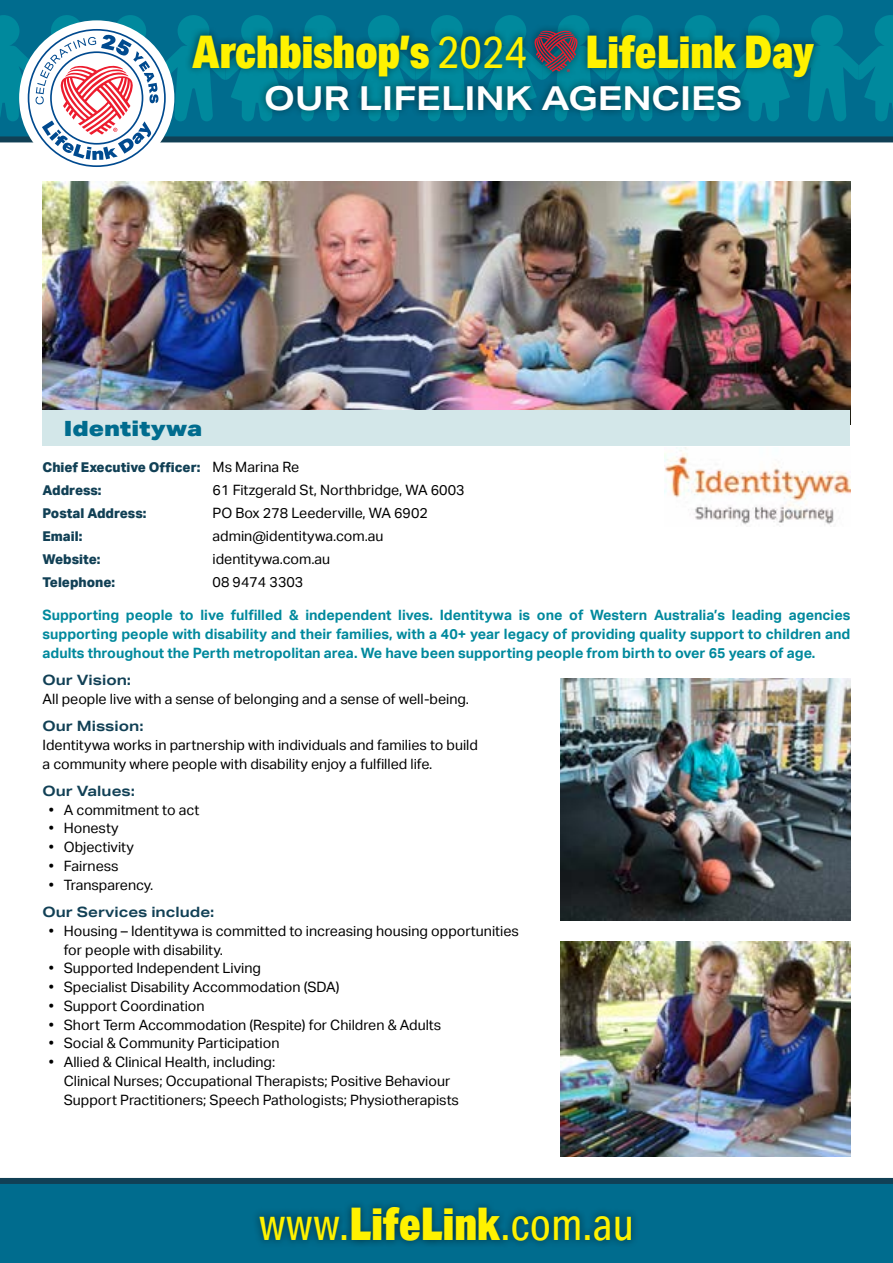
<style>
.page{position:relative;width:893px;height:1263px;background:#fff}
.page>*{position:absolute;margin:0;border:0;box-sizing:border-box;transform-origin:0 0}
.t1{font:900 45px "Aktiv Grotesk Cd";color:#fff200}
.t2{font:45px "Aktiv Grotesk Cd";color:#fff200}
.t3{font:700 33px "Aktiv Grotesk Ex";color:#fff}
.t4{font:900 21px "Aktiv Grotesk Ex";color:#006c8e}
.t5{font:14.25px/18.8px "Aktiv Grotesk";color:#000}
.t6{font:700 14.25px/18.8px "Aktiv Grotesk";color:#00899d;text-align:justify}
.t7{font:700 14.25px "Aktiv Grotesk Ex";color:#114055}
.t8{font:800 13.5px/23px "Aktiv Grotesk";color:#114055}
.s1{font-weight:400}
.s2{font-weight:400;font-size:14.25px;color:#000}
.s3{font-weight:900}
</style>
<div class="page">
<img style="left:43px;top:182px;width:807px;height:228px">
<div style="left:0;top:1178px;width:893px;height:85px;background:#006c8e"></div>
<div style="left:0;top:0;width:893px;height:136px;background:#006c8e"></div>
<div style="left:0;top:1178px;width:893px;height:6px;background:#114055"></div>
<div style="left:252px;top:1200px;width:387px;height:48px;background:#000;opacity:.5"></div>
<svg style="left:0;top:15px;width:893px;height:145px"></svg>
<div style="left:43px;top:410px;width:807px;height:36px;background:#d3e7e9"></div>
<img style="left:664px;top:447px;width:186px;height:78px">
<img style="left:561px;top:678px;width:289px;height:243px">
<img style="left:561px;top:942px;width:289px;height:215px">
<h1 class="t1" style="left:192px;top:23px;width:336px">Archbishop’s <span class="s1">2024</span></h1>
<h1 class="t1" style="left:585px;top:23px;width:231px">LifeLink Day</h1>
<h2 class="t3" style="left:264px;top:78px;width:479px">OUR LIFELINK AGENCIES</h2>
<h3 class="t4" style="left:64px;top:415px;width:140px">Identitywa</h3>
<p class="t8" style="left:43px;top:456px;width:258px">Chief Executive Officer: <span class="s2">Ms Marina Re<br></span>Address:</p>
<p class="t5" style="left:213px;top:480px;width:253px">61 Fitzgerald St, Northbridge, WA 6003</p>
<p class="t8" style="left:43px;top:502px;width:105px">Postal Address:</p>
<p class="t5" style="left:213px;top:503px;width:217px">PO Box 278 Leederville, WA 6902</p>
<p class="t8" style="left:43px;top:525px;width:41px">Email:</p>
<p class="t5" style="left:213px;top:526px;width:172px">admin@identitywa.com.au</p>
<p class="t8" style="left:43px;top:548px;width:60px">Website:</p>
<p class="t5" style="left:213px;top:549px;width:119px">identitywa.com.au</p>
<p class="t8" style="left:43px;top:571px;width:74px">Telephone:</p>
<p class="t5" style="left:213px;top:572px;width:92px">08 9474 3303</p>
<p class="t6" style="left:43px;top:606px;width:809px">Supporting people to live fulfilled &amp; independent lives. Identitywa is one of Western Australia’s leading agencies supporting people with disability and their families, with a 40+ year legacy of providing quality support to children and adults throughout the Perth metropolitan area. We have been supporting people from birth to over 65 years of age.</p>
<p class="t7" style="left:43px;top:671px;width:90px">Our Vision:</p>
<p class="t5" style="left:43px;top:690px;width:428px">All people live with a sense of belonging and a sense of well-being.</p>
<p class="t7" style="left:43px;top:717px;width:103px">Our Mission:</p>
<p class="t5" style="left:43px;top:736px;width:437px">Identitywa works in partnership with individuals and families to build a community where people with disability enjoy a fulfilled life.</p>
<p class="t7" style="left:43px;top:782px;width:94px">Our Values:</p>
<p class="t5" style="left:49px;top:800px;width:152px">• A commitment to act</p>
<p class="t5" style="left:49px;top:819px;width:71px">• Honesty</p>
<p class="t5" style="left:49px;top:838px;width:87px">• Objectivity</p>
<p class="t5" style="left:49px;top:857px;width:71px">• Fairness</p>
<p class="t5" style="left:49px;top:875px;width:106px">• Transparency.</p>
<p class="t7" style="left:43px;top:903px;width:173px">Our Services include:</p>
<p class="t5" style="left:64px;top:921px;width:457px;text-indent:-15px">• Housing – Identitywa is committed to increasing housing opportunities for people with disability.</p>
<p class="t5" style="left:49px;top:959px;width:214px">• Supported Independent Living</p>
<p class="t5" style="left:49px;top:978px;width:292px">• Specialist Disability Accommodation (SDA)</p>
<p class="t5" style="left:49px;top:996px;width:157px">• Support Coordination</p>
<p class="t5" style="left:49px;top:1015px;width:394px">• Short Term Accommodation (Respite) for Children &amp; Adults</p>
<p class="t5" style="left:49px;top:1034px;width:232px">• Social &amp; Community Participation</p>
<p class="t5" style="left:64px;top:1053px;width:397px;text-indent:-15px">• Allied &amp; Clinical Health, including:<br>Clinical Nurses; Occupational Therapists; Positive Behaviour<br>Support Practitioners; Speech Pathologists; Physiotherapists</p>
<h1 class="t2" style="left:259px;top:1197px;width:376px">www.<span class="s3">LifeLink</span>.com.au</h1>
</div>
